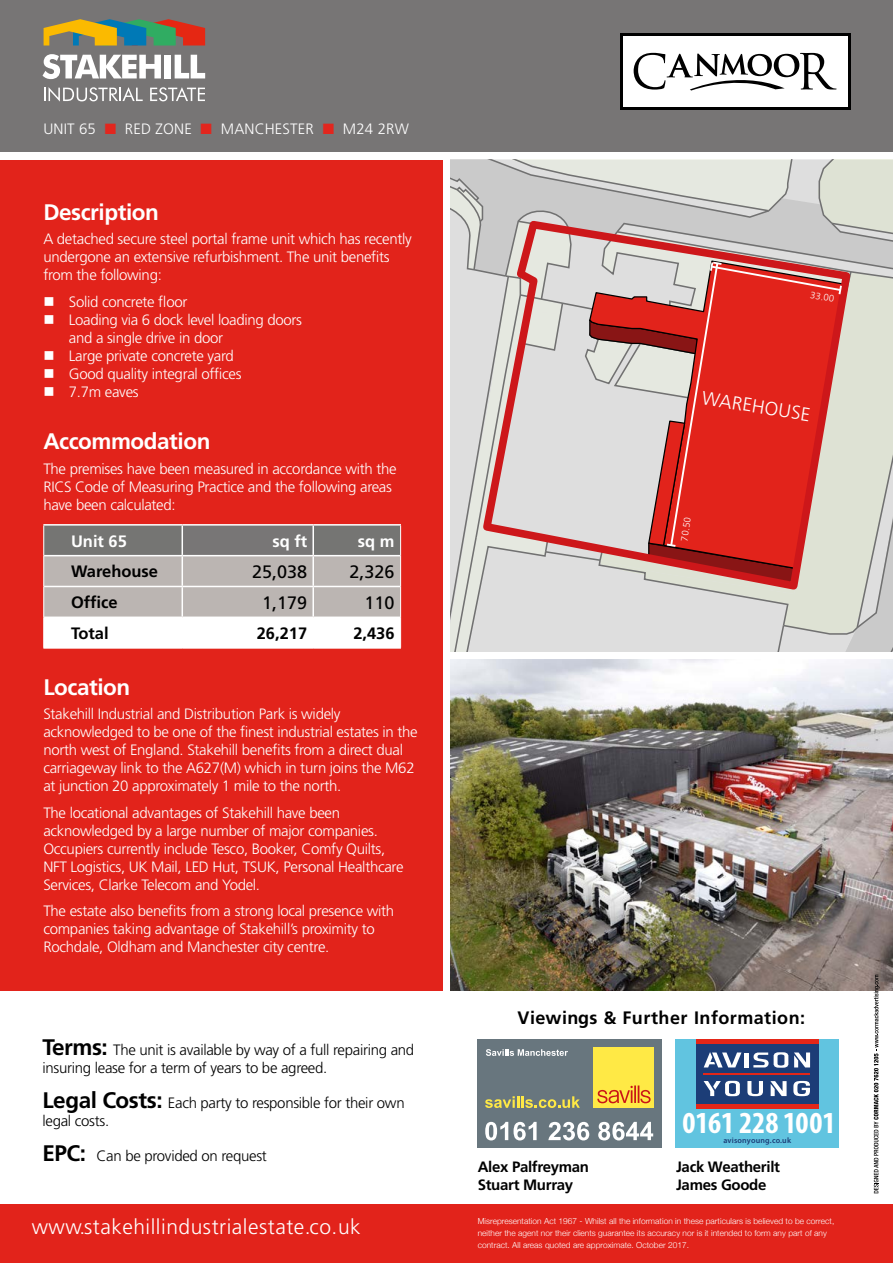
<style>
.page{position:relative;width:893px;height:1263px;background:#fff}
.page>*{position:absolute;margin:0;border:0;box-sizing:border-box;transform-origin:0 0}
.t1{font:700 condensed 30.75px "Myriad Pro";color:#fff}
.t2{font:700 22.5px "Frutiger";letter-spacing:-.02em;color:#fff}
.t3{font:300 21px "Frutiger";letter-spacing:.025em;color:#fff}
.t4{font:300 19.05px "Frutiger";color:#fff}
.t5{font:700 18px "Frutiger";letter-spacing:.025em;color:#000}
.t6{font:18px "Frutiger";color:#000}
.t7{font:700 16.5px "Frutiger";color:#000}
.t8{font:700 16.5px "Frutiger";color:#fff}
.t9{font:300 15px/18px "Frutiger";letter-spacing:-.02em;color:#fff}
.t10{font:300 15px/18px "Frutiger";letter-spacing:-.02em;color:#000}
.t11{font:700 15px/18.3px "Frutiger";letter-spacing:-.02em;color:#000}
.t12{font:300 15px "Frutiger";letter-spacing:.01em;color:#fff}
.t13{font:300 9.45px "Frutiger";color:#fff}
.t14{font:300 8.25px/12px "Helvetica Neue";letter-spacing:.005em;color:#fff}
.t15{font:600 7.95px "Myriad Pro";letter-spacing:.025em;color:#1c3d77}
.s1{color:#e2261e}
.s2{font-weight:700;font-size:22.5px}
</style>
<div class="page">
<div style="left:0;top:160px;width:442px;height:831px;background:#e2231b"></div>
<div style="left:0;top:1205px;width:893px;height:58px;background:#e2231b"></div>
<hr style="left:43px;top:524px;width:139px;height:2px;background:#fff">
<hr style="left:182px;top:524px;width:131px;height:2px;background:#fff">
<hr style="left:313px;top:524px;width:88px;height:2px;background:#fff">
<svg style="left:44px;top:525px;width:357px;height:123px;background:#bdbab8"></svg>
<hr style="left:44px;top:616px;width:138px;height:2px;background:#fff">
<hr style="left:182px;top:616px;width:131px;height:2px;background:#fff">
<hr style="left:182px;top:618px;width:1px;height:30px;background:#fff">
<hr style="left:43px;top:526px;width:1px;height:30px;background:#fff">
<hr style="left:400px;top:526px;width:1px;height:30px;background:#fff">
<hr style="left:43px;top:556px;width:1px;height:30px;background:#fff">
<hr style="left:43px;top:586px;width:1px;height:31px;background:#fff">
<hr style="left:43px;top:617px;width:1px;height:31px;background:#fff">
<hr style="left:43px;top:648px;width:139px;height:1px;background:#fff">
<hr style="left:182px;top:648px;width:131px;height:1px;background:#fff">
<hr style="left:313px;top:555px;width:87px;height:1px;background:#fff">
<hr style="left:312px;top:556px;width:2px;height:30px;background:#fff">
<hr style="left:313px;top:586px;width:87px;height:1px;background:#fff">
<hr style="left:312px;top:587px;width:2px;height:29px;background:#fff">
<hr style="left:313px;top:616px;width:87px;height:2px;background:#fff">
<hr style="left:312px;top:618px;width:2px;height:30px;background:#fff">
<hr style="left:400px;top:556px;width:1px;height:30px;background:#fff">
<hr style="left:400px;top:586px;width:1px;height:31px;background:#fff">
<hr style="left:400px;top:617px;width:1px;height:31px;background:#fff">
<hr style="left:313px;top:648px;width:88px;height:1px;background:#fff">
<img style="left:450px;top:659px;width:443px;height:332px">
<div style="left:0;top:0;width:893px;height:152px;background:#777575"></div>
<div style="left:620px;top:33px;width:230px;height:76px;background:linear-gradient(to right,#000,#000)"></div>
<div style="left:623px;top:36px;width:225px;height:70px;background:#fff"></div>
<svg style="left:634px;top:53px;width:203px;height:38px"></svg>
<svg style="left:874px;top:975px;width:5px;height:218px"></svg>
<svg style="left:451px;top:160px;width:442px;height:491px;background:#d7aaa6"></svg>
<svg style="left:43px;top:54px;width:118px;height:25px"></svg>
<div style="left:165px;top:55px;width:6px;height:23px;background:#fff"></div>
<svg style="left:175px;top:55px;width:30px;height:23px"></svg>
<svg style="left:44px;top:19px;width:161px;height:27px"></svg>
<svg style="left:44px;top:87px;width:99px;height:15px"></svg>
<svg style="left:150px;top:87px;width:55px;height:14px"></svg>
<div style="left:478px;top:1039px;width:184px;height:109px;background:#68767e"></div>
<div style="left:594px;top:1047px;width:60px;height:60px;background:#ffe945"></div>
<svg style="left:597px;top:1085px;width:54px;height:18px"></svg>
<svg style="left:485px;top:1122px;width:23px;height:18px"></svg>
<svg style="left:514px;top:1122px;width:23px;height:18px"></svg>
<svg style="left:548px;top:1122px;width:41px;height:18px"></svg>
<svg style="left:598px;top:1122px;width:55px;height:18px"></svg>
<svg style="left:485px;top:1096px;width:95px;height:12px"></svg>
<svg style="left:486px;top:1049px;width:82px;height:7px"></svg>
<div style="left:676px;top:1039px;width:163px;height:109px;background:#61c4e0"></div>
<div style="left:696px;top:1043px;width:123px;height:62px;background:#1c3d77"></div>
<hr style="left:745px;top:1052px;width:4px;height:15px;background:#fff">
<svg style="left:753px;top:1052px;width:57px;height:16px"></svg>
<svg style="left:770px;top:1081px;width:17px;height:15px"></svg>
<svg style="left:704px;top:1052px;width:37px;height:15px"></svg>
<svg style="left:704px;top:1081px;width:36px;height:15px"></svg>
<svg style="left:747px;top:1081px;width:16px;height:15px"></svg>
<svg style="left:793px;top:1081px;width:17px;height:15px"></svg>
<hr style="left:696px;top:1105px;width:123px;height:4px;background:#e42618">
<hr style="left:696px;top:1039px;width:123px;height:4px;background:#e42618">
<hr style="left:703px;top:1074px;width:107px;height:1px;background:#e42618">
<p class="t12" style="left:43px;top:120px;width:367px">UNIT 65 <span class="s1">■</span> RED ZONE <span class="s1">■</span> MANCHESTER <span class="s1">■</span> M24 2RW</p>
<h2 class="t2" style="left:43px;top:199px;width:117px">Description</h2>
<p class="t9" style="left:43px;top:230px;width:370px">A detached secure steel portal frame unit which has recently undergone an extensive refurbishment. The unit benefits from the following:</p>
<p class="t9" style="left:69px;top:293px;width:235px">Solid concrete floor<br>Loading via 6 dock level loading doors and a single drive in door<br>Large private concrete yard<br>Good quality integral offices<br>7.7m eaves</p>
<h2 class="t2" style="left:43px;top:428px;width:169px">Accommodation</h2>
<p class="t9" style="left:43px;top:459px;width:355px">The premises have been measured in accordance with the<br>RICS Code of Measuring Practice and the following areas have been calculated:</p>
<p class="t8" style="left:71px;top:531px;width:57px">Unit 65</p>
<p class="t8" style="left:272px;top:531px;width:36px">sq ft</p>
<p class="t8" style="left:358px;top:531px;width:38px">sq m</p>
<p class="t7" style="left:71px;top:562px;width:89px">Warehouse</p>
<p class="t6" style="left:252px;top:561px;width:57px">25,038</p>
<p class="t6" style="left:350px;top:561px;width:47px">2,326</p>
<p class="t7" style="left:71px;top:593px;width:48px">Office</p>
<p class="t6" style="left:262px;top:592px;width:47px">1,179</p>
<p class="t6" style="left:365px;top:592px;width:32px">110</p>
<p class="t7" style="left:71px;top:624px;width:39px">Total</p>
<p class="t7" style="left:257px;top:624px;width:52px">26,217</p>
<p class="t7" style="left:353px;top:624px;width:43px">2,436</p>
<h2 class="t2" style="left:43px;top:674px;width:88px">Location</h2>
<p class="t9" style="left:43px;top:705px;width:376px">Stakehill Industrial and Distribution Park is widely acknowledged to be one of the finest industrial estates in the north west of England. Stakehill benefits from a direct dual carriageway link to the A627(M) which in turn joins the M62 at junction 20 approximately 1 mile to the north.</p>
<p class="t9" style="left:43px;top:803px;width:362px">The locational advantages of Stakehill have been acknowledged by a large number of major companies.<br>Occupiers currently include Tesco, Booker, Comfy Quilts, NFT Logistics, UK Mail, LED Hut, TSUK, Personal Healthcare Services, Clarke Telecom and Yodel.</p>
<p class="t9" style="left:43px;top:902px;width:352px">The estate also benefits from a strong local presence with companies taking advantage of Stakehill’s proximity to<br>Rochdale, Oldham and Manchester city centre.</p>
<p class="t10" style="left:43px;top:1041px;width:373px"><span class="s2">Terms:</span> The unit is available by way of a full repairing and insuring lease for a term of years to be agreed.</p>
<p class="t10" style="left:43px;top:1094px;width:364px"><span class="s2">Legal Costs:</span> Each party to responsible for their own legal costs.</p>
<p class="t10" style="left:43px;top:1147px;width:226px"><span class="s2">EPC:</span> Can be provided on request</p>
<h3 class="t3" style="left:32px;top:1214px;width:331px">www.stakehillindustrialestate.co.uk</h3>
<p class="t13" style="left:811px;top:289px;width:26px;rotate:9deg">33.00</p>
<p class="t4" style="left:704px;top:387px;width:111px;rotate:9deg">WAREHOUSE</p>
<p class="t13" style="left:679px;top:540px;width:26px;rotate:-81deg">70.50</p>
<p class="t5" style="left:517px;top:1007px;width:289px">Viewings &amp; Further Information:</p>
<h1 class="t1" style="left:682px;top:1103px;width:155px">0161 228 1001</h1>
<p class="t15" style="left:723px;top:1135px;width:69px">avisonyoung.co.uk</p>
<p class="t11" style="left:478px;top:1157px;width:113px">Alex Palfreyman<br>Stuart Murray</p>
<p class="t11" style="left:676px;top:1157px;width:105px">Jack Weatherilt<br>James Goode</p>
<p class="t14" style="left:478px;top:1214px;width:358px">Misrepresentation Act 1967 - Whilst all the information in these particulars is believed to be correct, neither the agent nor their clients guarantee its accuracy nor is it intended to form any part of any contract. All areas quoted are approximate. October 2017.</p>
</div>
